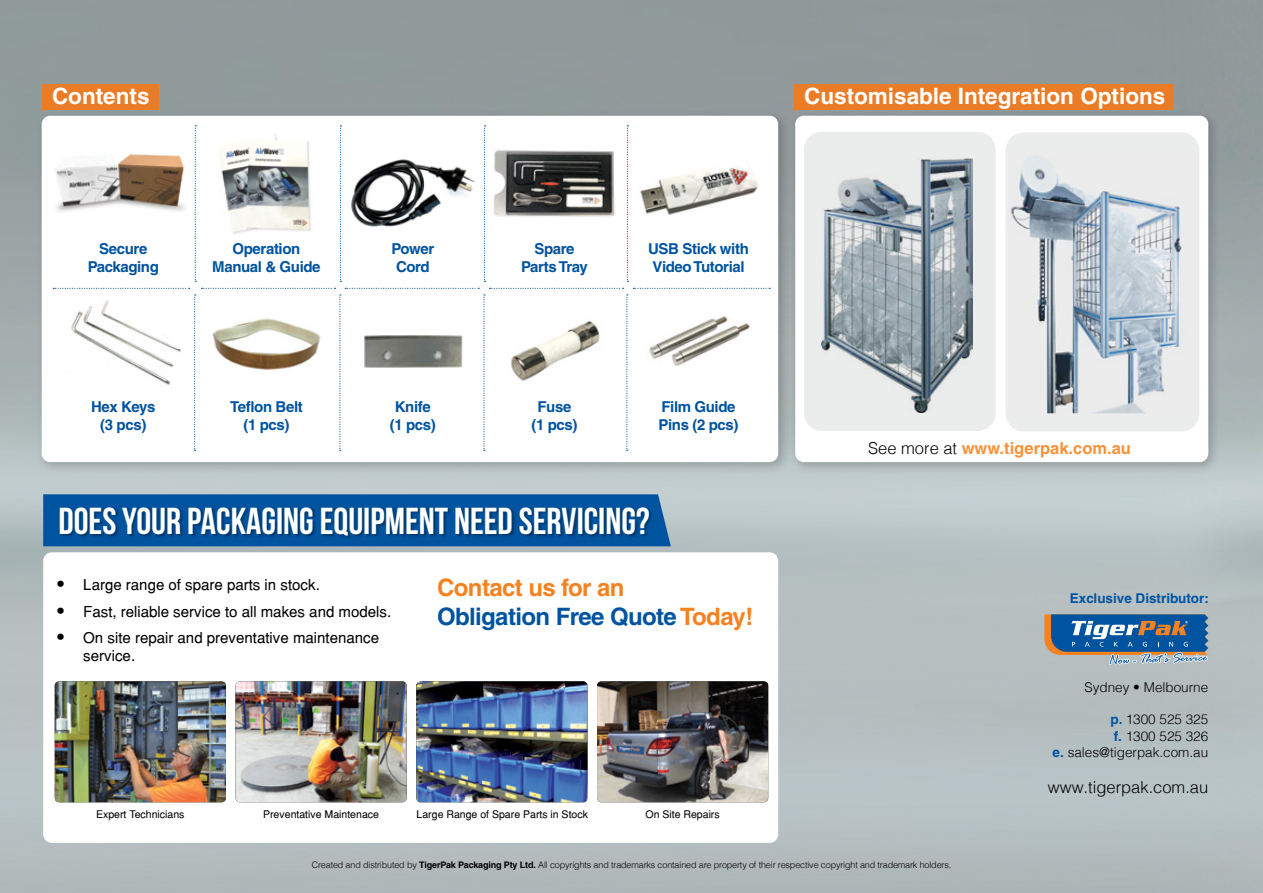
<style>
.page{position:relative;width:1263px;height:893px;background:#fff}
.page>*{position:absolute;margin:0;border:0;box-sizing:border-box;transform-origin:0 0}
.t1{font:700 37.5px "Bebas Neue";color:#fff}
.t2{font:700 24px/28.8px "Helvetica";letter-spacing:-.025em;color:#f58220}
.t3{font:700 22.5px "Helvetica";color:#fff}
.t4{font:700 16.5px "Helvetica";color:#f79239}
.t5{font:300 16.5px "Helvetica";color:#000}
.t6{font:700 15px/18px "Helvetica";letter-spacing:-.025em;color:#00539f;text-align:center}
.t7{font:15px/18px "Helvetica";color:#000}
.t8{font:300 13.5px/16.2px "Helvetica";color:#000;text-align:right}
.t9{font:700 13.5px "Helvetica";color:#00539f}
.t10{font:10.5px "Helvetica";color:#000}
.t11{font:300 9px "Helvetica";letter-spacing:-.015em;color:#000}
.s1{font-family:"Frutiger LT Std";font-size:18px}
.s2{color:#00539f}
.s3{font-weight:300;color:#000}
.s4{font-weight:700;color:#00539f}
.s5{font-weight:700}
</style>
<div class="page">
<div style="left:42px;top:84px;width:117px;height:26px;background:#eb7c27"></div>
<svg style="left:1044px;top:614px;width:164px;height:51px;background:#5b7d9d"></svg>
<div style="left:36px;top:110px;width:754px;height:364px;background:#000;opacity:.2"></div>
<div style="left:42px;top:116px;width:736px;height:346px;background:#fff;border-radius:9px"></div>
<svg style="left:195px;top:125px;width:1px;height:157px"></svg>
<svg style="left:340px;top:125px;width:1px;height:157px"></svg>
<svg style="left:484px;top:125px;width:1px;height:157px"></svg>
<svg style="left:627px;top:125px;width:1px;height:157px"></svg>
<svg style="left:53px;top:288px;width:717px;height:163px"></svg>
<div style="left:794px;top:84px;width:380px;height:26px;background:#eb7c27"></div>
<div style="left:789px;top:110px;width:432px;height:364px;background:#000;opacity:.2"></div>
<div style="left:795px;top:116px;width:413px;height:346px;background:#fff;border-radius:9px"></div>
<img style="left:55px;top:154px;width:130px;height:58px">
<img style="left:219px;top:134px;width:92px;height:100px">
<img style="left:351px;top:159px;width:125px;height:68px">
<img style="left:640px;top:166px;width:118px;height:49px">
<img style="left:493px;top:150px;width:123px;height:67px">
<img style="left:64px;top:294px;width:119px;height:97px">
<img style="left:207px;top:314px;width:119px;height:57px">
<img style="left:360px;top:332px;width:105px;height:38px">
<div style="left:1006px;top:132px;width:193px;height:299px;background:#ebecec;border-radius:18px"></div>
<img style="left:1010px;top:158px;width:172px;height:255px">
<div style="left:804px;top:132px;width:192px;height:299px;background:#ebecec;border-radius:18px"></div>
<img style="left:822px;top:158px;width:150px;height:255px">
<img style="left:416px;top:681px;width:171px;height:121px">
<img style="left:55px;top:681px;width:171px;height:121px">
<img style="left:597px;top:681px;width:171px;height:121px">
<img style="left:236px;top:681px;width:171px;height:121px">
<svg style="left:43px;top:494px;width:628px;height:52px;background:#0858a0"></svg>
<div style="left:60px;top:507px;width:593px;height:33px;background:#000;opacity:.3"></div>
<h3 class="t3" style="left:52px;top:82px;width:99px">Contents</h3>
<h3 class="t3" style="left:804px;top:82px;width:363px">Customisable Integration Options</h3>
<p class="t6" style="left:88px;top:239px;width:73px">Secure<br>Packaging</p>
<p class="t6" style="left:521px;top:239px;width:68px">Spare<br>Parts Tray</p>
<p class="t6" style="left:212px;top:239px;width:110px">Operation<br>Manual &amp; Guide</p>
<p class="t6" style="left:391px;top:239px;width:44px">Power<br>Cord</p>
<p class="t6" style="left:648px;top:239px;width:102px;text-align:left">USB Stick with<br>Video Tutorial</p>
<p class="t6" style="left:91px;top:397px;width:66px">Hex Keys (3 pcs)</p>
<p class="t6" style="left:230px;top:397px;width:74px">Teflon Belt (1 pcs)</p>
<p class="t6" style="left:390px;top:397px;width:48px">Knife (1 pcs)</p>
<p class="t6" style="left:531px;top:397px;width:48px">Fuse (1 pcs)</p>
<p class="t6" style="left:658px;top:397px;width:82px;text-align:left">Film Guide<br>Pins (2 pcs)</p>
<h1 class="t1" style="left:58px;top:500px;width:593px">DOES YOUR PACKAGING EQUIPMENT NEED SERVICING?</h1>
<p class="t7" style="left:56px;top:576px;width:265px"><span class="s1">•</span> Large range of spare parts in stock.</p>
<p class="t7" style="left:56px;top:602px;width:336px"><span class="s1">•</span> Fast, reliable service to all makes and models.</p>
<p class="t7" style="left:83px;top:629px;width:297px;text-indent:-27px"><span class="s1">•</span> On site repair and preventative maintenance service.</p>
<h2 class="t2" style="left:437px;top:573px;width:318px">Contact us for an<br><span class="s2">Obligation Free Quote</span> Today!</h2>
<p class="t10" style="left:96px;top:808px;width:90px">Expert Technicians</p>
<p class="t10" style="left:263px;top:808px;width:117px">Preventative Maintenace</p>
<p class="t10" style="left:417px;top:808px;width:173px">Large Range of Spare Parts in Stock</p>
<p class="t10" style="left:645px;top:808px;width:76px">On Site Repairs</p>
<p class="t4" style="left:868px;top:438px;width:264px"><span class="s3">See more at</span> www.tigerpak.com.au</p>
<p class="t9" style="left:1070px;top:590px;width:140px">Exclusive Distributor:</p>
<p class="t8" style="left:1084px;top:678px;width:125px">Sydney • Melbourne</p>
<p class="t8" style="left:1052px;top:711px;width:157px"><span class="s4">p.</span> 1300 525 325<br><span class="s4">f.</span> 1300 525 326<br><span class="s4">e.</span> sales@tigerpak.com.au</p>
<p class="t5" style="left:1048px;top:773px;width:162px">www.tigerpak.com.au</p>
<p class="t11" style="left:312px;top:857px;width:641px">Created and distributed by <span class="s5">TigerPak Packaging Pty Ltd.</span> All copyrights and trademarks contained are property of their respective copyright and trademark holders.</p>
</div>
